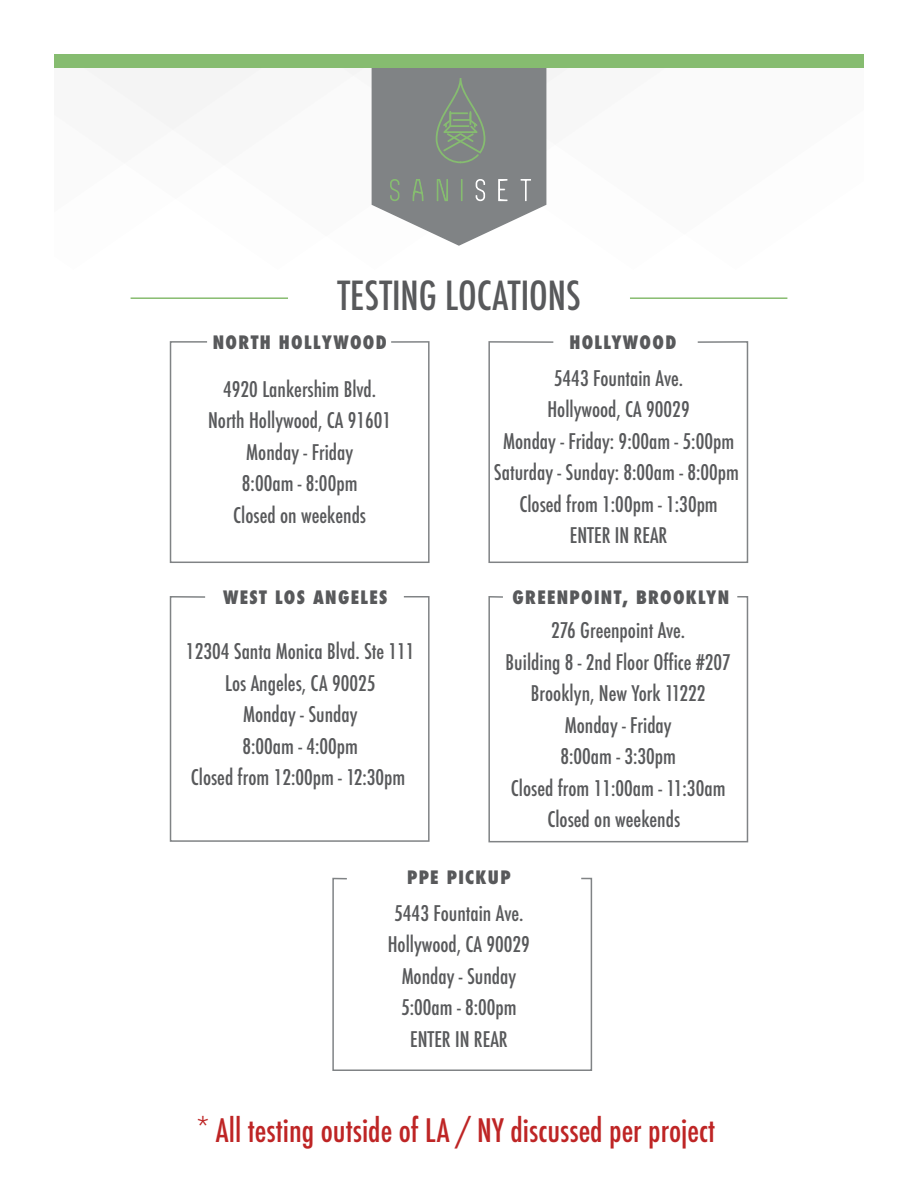
<style>
.page{position:relative;width:918px;height:1188px;background:#fff}
.page>*{position:absolute;margin:0;border:0;box-sizing:border-box;transform-origin:0 0}
.t1{font:500 condensed 39px "Futura";color:#58595b}
.t2{font:500 condensed 31.5px "Futura";color:#be2525}
.t3{font:500 condensed 21px/31.5px "Futura";color:#58595b;text-align:center}
.t4{font:800 condensed 18px "Futura";letter-spacing:.075em;color:#58595b}
</style>
<div class="page">
<svg style="left:169px;top:341px;width:261px;height:222px"></svg>
<svg style="left:488px;top:341px;width:261px;height:222px"></svg>
<svg style="left:169px;top:596px;width:261px;height:246px"></svg>
<svg style="left:488px;top:596px;width:261px;height:247px"></svg>
<svg style="left:332px;top:877px;width:261px;height:194px"></svg>
<svg style="left:85px;top:68px;width:482px;height:137px"></svg>
<svg style="left:372px;top:68px;width:174px;height:178px"></svg>
<div style="left:54px;top:54px;width:810px;height:14px;background:#86bc70"></div>
<hr style="left:131px;top:297px;width:157px;height:2px;background:#87bc6f">
<hr style="left:630px;top:297px;width:157px;height:2px;background:#87bc6f">
<h1 class="t1" style="left:337px;top:270px;width:245px">TESTING LOCATIONS</h1>
<p class="t4" style="left:213px;top:330px;width:176px">NORTH HOLLYWOOD</p>
<p class="t4" style="left:569px;top:330px;width:108px">HOLLYWOOD</p>
<p class="t3" style="left:208px;top:373px;width:185px">4920 Lankershim Blvd.<br>North Hollywood, CA 91601<br>Monday - Friday<br>8:00am - 8:00pm<br>Closed on weekends</p>
<p class="t3" style="left:494px;top:363px;width:247px">5443 Fountain Ave.<br>Hollywood, CA 90029<br>Monday - Friday: 9:00am - 5:00pm<br>Saturday - Sunday: 8:00am - 8:00pm<br>Closed from 1:00pm - 1:30pm<br>ENTER IN REAR</p>
<p class="t4" style="left:223px;top:585px;width:166px">WEST LOS ANGELES</p>
<p class="t4" style="left:512px;top:585px;width:218px">GREENPOINT, BROOKLYN</p>
<p class="t3" style="left:186px;top:636px;width:230px">12304 Santa Monica Blvd. Ste 111<br>Los Angeles, CA 90025<br>Monday - Sunday<br>8:00am - 4:00pm<br>Closed from 12:00pm - 12:30pm</p>
<p class="t3" style="left:506px;top:615px;width:227px">276 Greenpoint Ave.<br>Building 8 - 2nd Floor Office #207<br>Brooklyn, New York 11222<br>Monday - Friday<br>8:00am - 3:30pm<br>Closed from 11:00am - 11:30am<br>Closed on weekends</p>
<p class="t4" style="left:407px;top:865px;width:105px">PPE PICKUP</p>
<p class="t3" style="left:388px;top:897px;width:144px">5443 Fountain Ave.<br>Hollywood, CA 90029<br>Monday - Sunday<br>5:00am - 8:00pm<br>ENTER IN REAR</p>
<h2 class="t2" style="left:196px;top:1110px;width:520px">* All testing outside of LA / NY discussed per project</h2>
</div>
